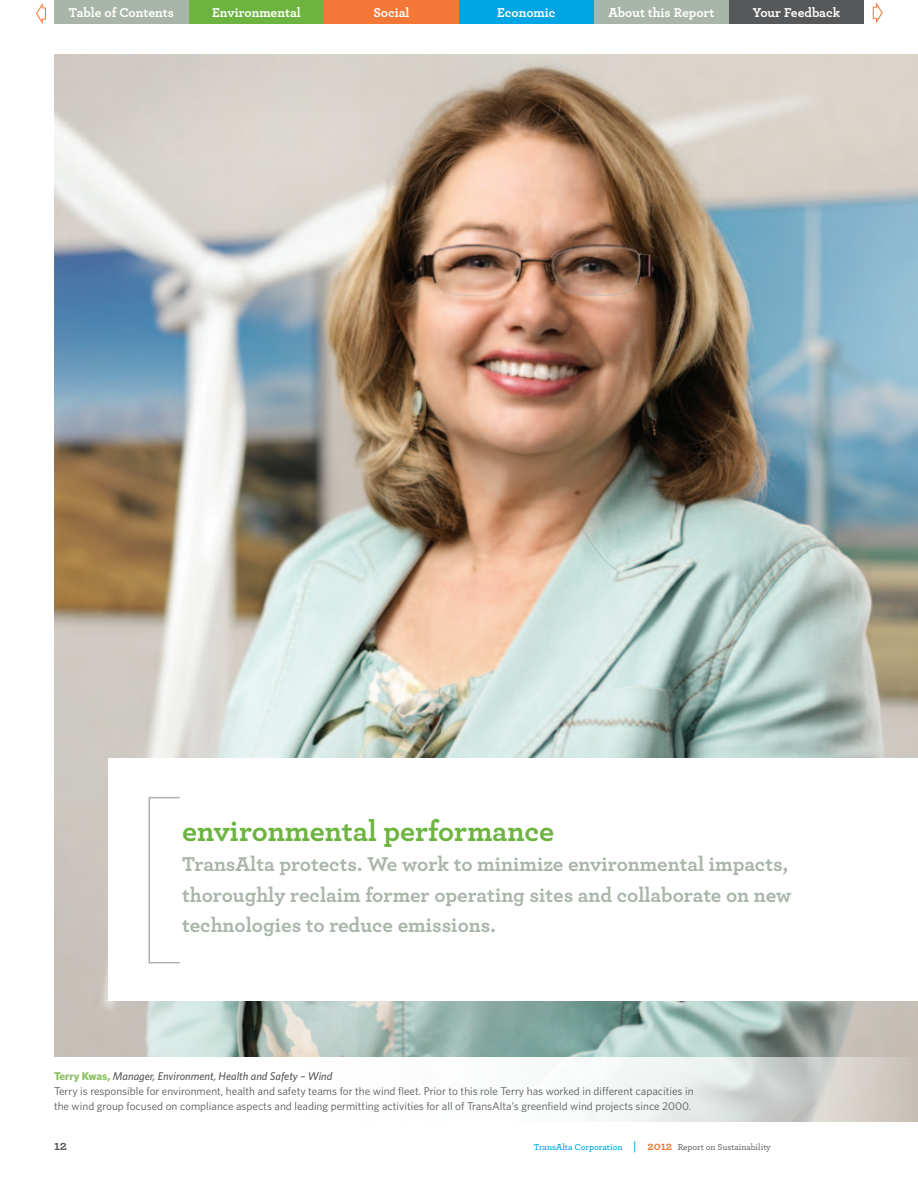
<style>
.page{position:relative;width:918px;height:1188px;background:#fff}
.page>*{position:absolute;margin:0;border:0;box-sizing:border-box;transform-origin:0 0}
.t1{font:700 30px "Archer";color:#6cb43f}
.t2{font:700 21px/30px "Archer";color:#aab5aa}
.t3{font:700 13.5px "Archer";color:#fff}
.t4{font:700 13.5px "Archer";color:#57585a}
.t5{font:11.25px/15px "Whitney";color:#57585a}
.t6{font:500 9px "Archer";color:#57585a}
.s1{font-weight:700;color:#89c05e}
.s2{font-weight:500;font-style:italic}
.s3{font-weight:600;color:#00a5e3}
.s4{font-weight:600;font-size:12px;color:#00a5e3}
.s5{font-weight:700;font-size:12px;color:#f37736}
</style>
<div class="page">
<img style="left:54px;top:54px;width:864px;height:1003px">
<svg style="left:563px;top:1057px;width:355px;height:65px"></svg>
<div style="left:108px;top:758px;width:810px;height:243px;background:#fff"></div>
<div style="left:148px;top:797px;width:32px;height:166px;border:2px solid #aab5aa"></div>
<div style="left:54px;top:0;width:135px;height:23px;background:#aab5aa"></div>
<div style="left:189px;top:0;width:135px;height:23px;background:#6cb43f"></div>
<div style="left:324px;top:0;width:135px;height:23px;background:#f37736"></div>
<div style="left:459px;top:0;width:135px;height:23px;background:#00a5e3"></div>
<div style="left:729px;top:0;width:135px;height:23px;background:#57585a"></div>
<svg style="left:873px;top:2px;width:10px;height:21px"></svg>
<svg style="left:36px;top:3px;width:10px;height:21px"></svg>
<div style="left:594px;top:0;width:135px;height:23px;background:#aab5aa"></div>
<p class="t3" style="left:69px;top:2px;width:107px">Table of Contents</p>
<p class="t3" style="left:212px;top:2px;width:90px">Environmental</p>
<p class="t3" style="left:373px;top:2px;width:38px">Social</p>
<p class="t3" style="left:497px;top:2px;width:60px">Economic</p>
<p class="t3" style="left:609px;top:2px;width:107px">About this Report</p>
<p class="t3" style="left:753px;top:2px;width:89px">Your Feedback</p>
<h1 class="t1" style="left:182px;top:808px;width:373px">environmental performance</h1>
<h2 class="t2" style="left:182px;top:848px;width:611px">TransAlta protects. We work to minimize environmental impacts, thoroughly reclaim former operating sites and collaborate on new technologies to reduce emissions.</h2>
<p class="t5" style="left:54px;top:1068px;width:641px"><span class="s1">Terry Kwas,</span> <span class="s2">Manager, Environment, Health and Safety – Wind<br></span>Terry is responsible for environment, health and safety teams for the wind fleet. Prior to this role Terry has worked in different capacities in the wind group focused on compliance aspects and leading permitting activities for all of TransAlta’s greenfield wind projects since 2000.</p>
<p class="t4" style="left:54px;top:1135px;width:15px">12</p>
<p class="t6" style="left:534px;top:1141px;width:239px"><span class="s3">TransAlta Corporation</span> <span class="s4">|</span> <span class="s5">2012</span> Report on Sustainability</p>
</div>
